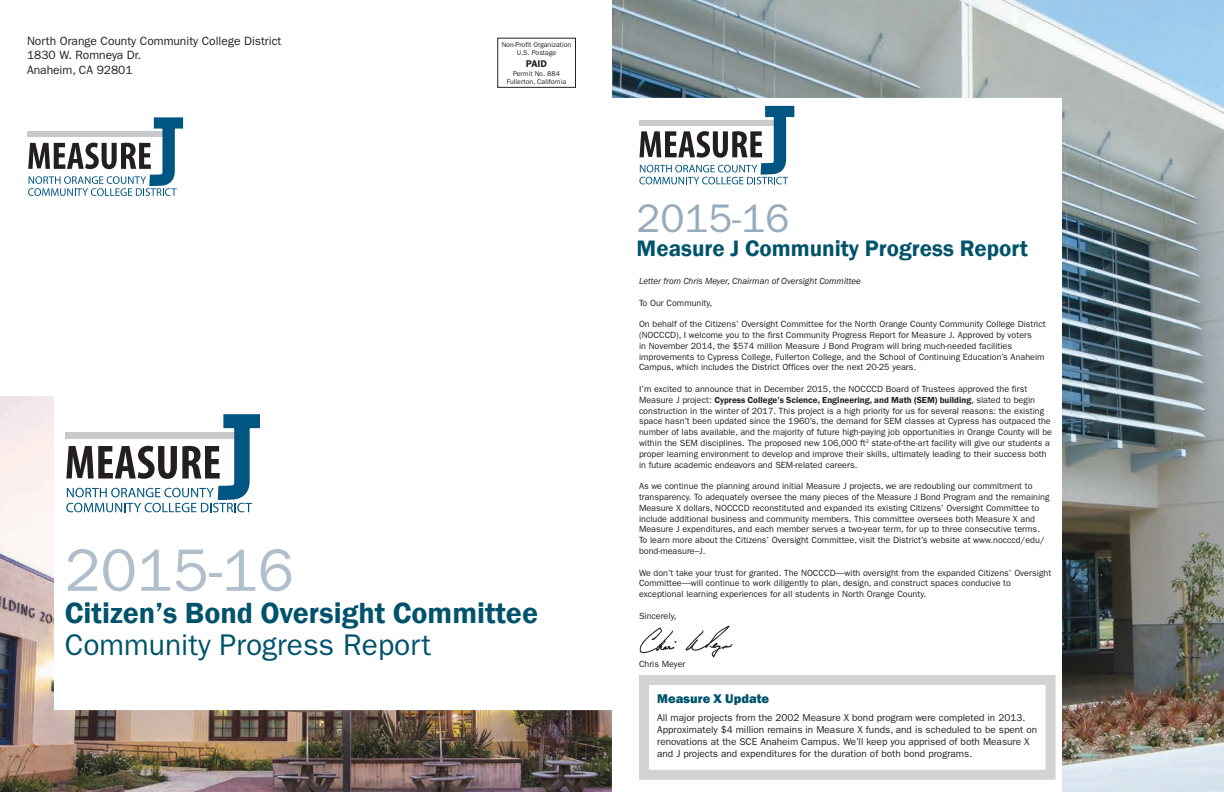
<style>
.page{position:relative;width:1224px;height:792px;background:#fff}
.page>*{position:absolute;margin:0;border:0;box-sizing:border-box;transform-origin:0 0}
.t1{font:60px "Franklin Gothic";color:#b0bfcb}
.t2{font:40px "Franklin Gothic";color:#96abbb}
.t3{font:600 30px "Franklin Gothic";color:#00536b}
.t4{font:30px "Franklin Gothic";color:#00536b}
.t5{font:600 23px "Franklin Gothic";color:#00536b}
.t6{font:800 13px "Franklin Gothic";color:#00536b}
.t7{font:12px/14.4px "Franklin Gothic";color:#231f20}
.t8{font:10px/12px "Franklin Gothic";color:#231f20}
.t9{font:600 10px "Franklin Gothic";color:#231f20}
.t10{font:9px/10.8px "Franklin Gothic";color:#231f20}
.t11{font:italic 9px "Franklin Gothic";color:#231f20}
.t12{font:7px/8.4px "Franklin Gothic";color:#231f20;text-align:center}
.s1{font-weight:600}
</style>
<div class="page">
<img style="left:612px;top:0;width:612px;height:792px">
<svg style="left:639px;top:104px;width:157px;height:80px"></svg>
<div style="left:639px;top:675px;width:417px;height:105px;border:10px solid #d1d3d4"></div>
<img style="left:0;top:396px;width:612px;height:396px">
<div style="left:27px;top:132px;width:137px;height:5px;background:#c7c9cb"></div>
<svg style="left:28px;top:117px;width:156px;height:79px"></svg>
<div style="left:65px;top:432px;width:171px;height:7px;background:#c7c9cb"></div>
<svg style="left:66px;top:412px;width:196px;height:100px"></svg>
<img style="left:630px;top:624px;width:109px;height:39px">
<div style="left:497px;top:38px;width:79px;height:50px;border:1px solid #231f20"></div>
<h3 class="t7" style="left:27px;top:34px;width:256px">North Orange County Community College District<br>1830 W. Romneya Dr.<br>Anaheim, CA 92801</h3>
<p class="t12" style="left:502px;top:40px;width:71px">Non-Profit Organization<br>U.S. Postage</p>
<p class="t9" style="left:526px;top:58px;width:23px">PAID</p>
<p class="t12" style="left:507px;top:69px;width:61px">Permit No. 884<br>Fullerton, California</p>
<h1 class="t1" style="left:65px;top:536px;width:231px">2015-16</h1>
<h3 class="t3" style="left:65px;top:594px;width:475px">Citizen’s Bond Oversight Committee</h3>
<h3 class="t4" style="left:65px;top:627px;width:368px">Community Progress Report</h3>
<h2 class="t2" style="left:637px;top:195px;width:154px">2015-16</h2>
<h3 class="t5" style="left:637px;top:234px;width:393px">Measure J Community Progress Report</h3>
<p class="t11" style="left:639px;top:275px;width:223px">Letter from Chris Meyer, Chairman of Oversight Committee</p>
<p class="t10" style="left:639px;top:297px;width:75px">To Our Community,</p>
<p class="t10" style="left:639px;top:319px;width:408px">On behalf of the Citizens’ Oversight Committee for the North Orange County Community College District (NOCCCD), I welcome you to the first Community Progress Report for Measure J. Approved by voters<br>in November 2014, the $574 million Measure J Bond Program will bring much-needed facilities improvements to Cypress College, Fullerton College, and the School of Continuing Education’s Anaheim Campus, which includes the District Offices over the next 20-25 years.</p>
<p class="t10" style="left:639px;top:384px;width:415px">I’m excited to announce that in December 2015, the NOCCCD Board of Trustees approved the first Measure J project: <span class="s1">Cypress College’s Science, Engineering, and Math (SEM) building</span>, slated to begin construction in the winter of 2017. This project is a high priority for us for several reasons: the existing space hasn’t been updated since the 1960’s, the demand for SEM classes at Cypress has outpaced the number of labs available, and the majority of future high-paying job opportunities in Orange County will be within the SEM disciplines. The proposed new 106,000 ft<sup>2</sup> state-of-the-art facility will give our students a proper learning environment to develop and improve their skills, ultimately leading to their success both in future academic endeavors and SEM-related careers.</p>
<p class="t10" style="left:639px;top:481px;width:412px">As we continue the planning around initial Measure J projects, we are redoubling our commitment to transparency. To adequately oversee the many pieces of the Measure J Bond Program and the remaining Measure X dollars, NOCCCD reconstituted and expanded its existing Citizens’ Oversight Committee to include additional business and community members. This committee oversees both Measure X and Measure J expenditures, and each member serves a two-year term, for up to three consecutive terms.<br>To learn more about the Citizens’ Oversight Committee, visit the District’s website at www.nocccd/edu/ bond-measure–J.</p>
<p class="t10" style="left:639px;top:567px;width:414px">We don’t take your trust for granted. The NOCCCD—with oversight from the expanded Citizens’ Oversight<br>Committee—will continue to work diligently to plan, design, and construct spaces conducive to exceptional learning experiences for all students in North Orange County.</p>
<p class="t10" style="left:639px;top:610px;width:39px">Sincerely,</p>
<p class="t10" style="left:639px;top:659px;width:48px">Chris Meyer</p>
<h3 class="t6" style="left:657px;top:690px;width:114px">Measure X Update</h3>
<p class="t8" style="left:657px;top:712px;width:382px">All major projects from the 2002 Measure X bond program were completed in 2013.<br>Approximately $4 million remains in Measure X funds, and is scheduled to be spent on renovations at the SCE Anaheim Campus. We’ll keep you apprised of both Measure X and J projects and expenditures for the duration of both bond programs.</p>
</div>
